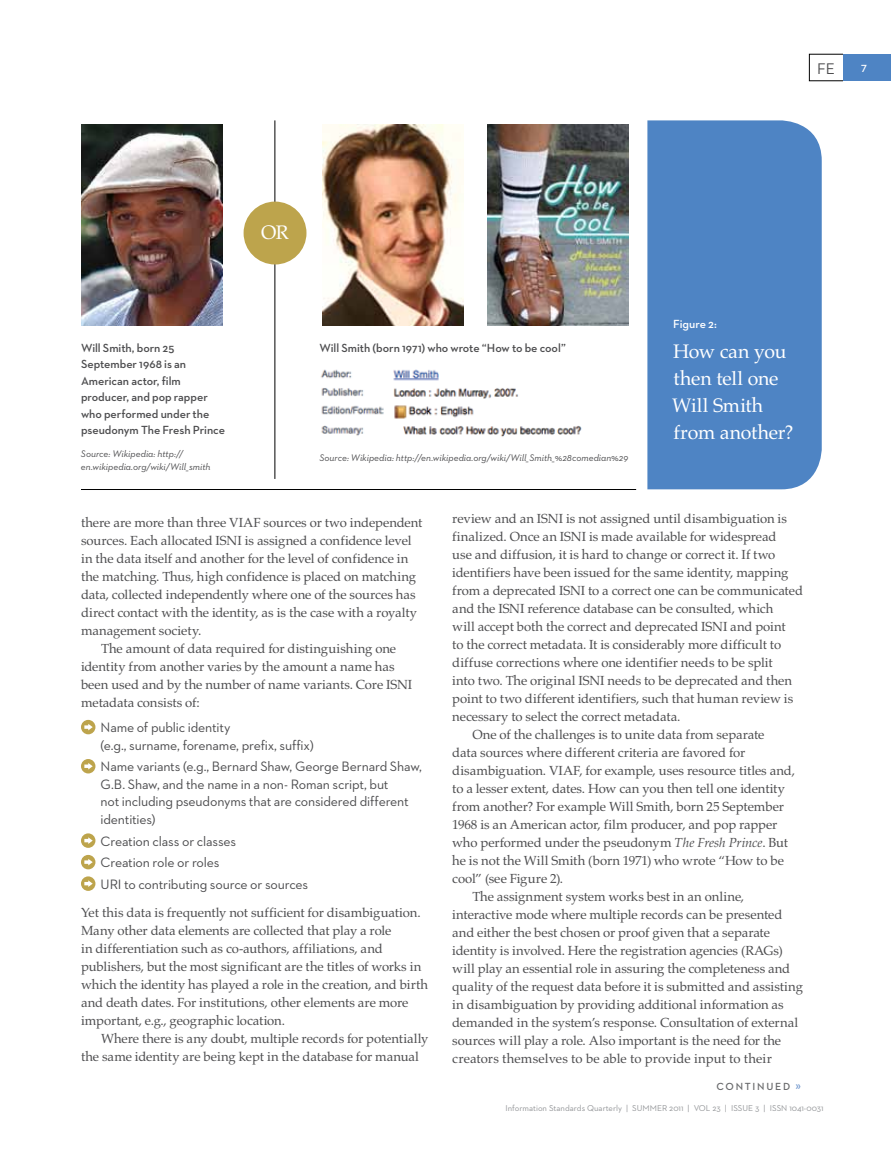
<style>
.page{position:relative;width:891px;height:1161px;background:#fff}
.page>*{position:absolute;margin:0;border:0;box-sizing:border-box;transform-origin:0 0}
.t1{font:19.5px/27px "Palatino";letter-spacing:-.015em;color:#fff}
.t2{font:15.75px "Neutraface 2 Text";color:#4d4d4f}
.t3{font:13.8px/17.5px "Neutraface 2 Text";letter-spacing:-.015em;color:#4d4d4f}
.t4{font:13.2px/18px "Palatino";letter-spacing:-.005em;color:#4d4d4f}
.t5{font:600 12px/16.5px "Neutraface 2 Text";letter-spacing:-.005em;color:#4d4d4f}
.t6{font:600 12px "Neutraface 2 Text";color:#fff}
.t7{font:600 10.5px "Neutraface 2 Text";letter-spacing:.155em;color:#696a6c}
.t8{font:600 10.5px "Neutraface 2 Text";color:#fff}
.t9{font:italic 9.75px/13.5px "Neutraface 2 Text";color:#4d4d4f}
.t10{font:8.7px "Neutraface 2 Text";color:#939598}
.s1{font-style:italic}
.s2{font-weight:400;font-size:13.8px;color:#6891cb}
</style>
<div class="page">
<div style="left:81px;top:720px;width:14px;height:14px;background:#bda44c;border-radius:50%"></div>
<svg style="left:84px;top:724px;width:9px;height:6px"></svg>
<div style="left:81px;top:759px;width:14px;height:14px;background:#bda44c;border-radius:50%"></div>
<svg style="left:84px;top:763px;width:9px;height:7px"></svg>
<div style="left:81px;top:833px;width:14px;height:15px;background:#bda44c;border-radius:50%"></div>
<svg style="left:84px;top:837px;width:9px;height:7px"></svg>
<div style="left:81px;top:855px;width:14px;height:14px;background:#bda44c;border-radius:50%"></div>
<svg style="left:84px;top:859px;width:9px;height:6px"></svg>
<div style="left:81px;top:876px;width:14px;height:15px;background:#bda44c;border-radius:50%"></div>
<svg style="left:84px;top:880px;width:9px;height:7px"></svg>
<hr style="left:81px;top:489px;width:555px;height:1px;background:#000">
<img style="left:81px;top:124px;width:141px;height:202px">
<img style="left:322px;top:124px;width:141px;height:202px">
<img style="left:488px;top:124px;width:141px;height:202px">
<hr style="left:275px;top:120px;width:1px;height:359px;background:#000">
<img style="left:320px;top:369px;width:262px;height:68px">
<div style="left:244px;top:202px;width:62px;height:62px;background:#bda44c;border-radius:50%"></div>
<div style="left:647px;top:120px;width:175px;height:369px;background:#4e84c4"></div>
<div style="left:843px;top:54px;width:48px;height:27px;background:#4e84c4"></div>
<p class="t2" style="left:817px;top:58px;width:19px">fe</p>
<p class="t8" style="left:861px;top:61px;width:7px">7</p>
<h1 class="t1" style="left:261px;top:219px;width:29px">OR</h1>
<p class="t5" style="left:81px;top:339px;width:146px">Will Smith, born 25<br>September 1968 is an<br>American actor, film producer, and pop rapper who performed under the pseudonym The Fresh Prince</p>
<p class="t5" style="left:320px;top:339px;width:248px">Will Smith (born 1971) who wrote “How to be cool”</p>
<p class="t9" style="left:320px;top:451px;width:310px">Source: Wikipedia: http://en.wikipedia.org/wiki/Will_Smith_%28comedian%29</p>
<p class="t9" style="left:81px;top:446px;width:131px">Source: Wikipedia: http:// en.wikipedia.org/wiki/Will_smith</p>
<p class="t6" style="left:673px;top:316px;width:45px">Figure 2:</p>
<h1 class="t1" style="left:672px;top:338px;width:123px">How can you then tell one<br>Will Smith from another?</h1>
<p class="t4" style="left:81px;top:514px;width:343px">there are more than three VIAF sources or two independent</p>
<p class="t4" style="left:81px;top:532px;width:332px">sources. Each allocated ISNI is assigned a confidence level</p>
<p class="t4" style="left:81px;top:550px;width:329px">in the data itself and another for the level of confidence in</p>
<p class="t4" style="left:81px;top:568px;width:337px">the matching. Thus, high confidence is placed on matching</p>
<p class="t4" style="left:81px;top:586px;width:336px">data, collected independently where one of the sources has</p>
<p class="t4" style="left:81px;top:604px;width:338px">direct contact with the identity, as is the case with a royalty</p>
<p class="t4" style="left:81px;top:622px;width:122px">management society.</p>
<p class="t4" style="left:101px;top:640px;width:296px">The amount of data required for distinguishing one</p>
<p class="t4" style="left:81px;top:658px;width:315px">identity from another varies by the amount a name has</p>
<p class="t4" style="left:81px;top:676px;width:333px">been used and by the number of name variants. Core ISNI</p>
<p class="t4" style="left:81px;top:694px;width:120px">metadata consists of:</p>
<p class="t3" style="left:101px;top:718px;width:215px">Name of public identity<br>(e.g., surname, forename, prefix, suffix)</p>
<p class="t3" style="left:101px;top:758px;width:323px">Name variants (e.g., Bernard Shaw, George Bernard Shaw, G.B. Shaw, and the name in a non- Roman script, but<br>not including pseudonyms that are considered different identities)</p>
<p class="t3" style="left:101px;top:830px;width:209px;line-height:21.5px">Creation class or classes<br>Creation role or roles<br>UR I to contributing source or sources</p>
<p class="t4" style="left:81px;top:904px;width:349px">Yet this data is frequently not sufficient for disambiguation.<br>Many other data elements are collected that play a role<br>in differentiation such as co-authors, affiliations, and publishers, but the most significant are the titles of works in which the identity has played a role in the creation, and birth and death dates. For institutions, other elements are more important, e.g., geographic location.</p>
<p class="t4" style="left:81px;top:1030px;width:349px;text-indent:20px">Where there is any doubt, multiple records for potentially the same identity are being kept in the database for manual</p>
<p class="t4" style="left:452px;top:510px;width:336px">review and an ISNI is not assigned until disambiguation is</p>
<p class="t4" style="left:452px;top:528px;width:326px">finalized. Once an ISNI is made available for widespread</p>
<p class="t4" style="left:452px;top:546px;width:325px">use and diffusion, it is hard to change or correct it. If two</p>
<p class="t4" style="left:452px;top:564px;width:338px">identifiers have been issued for the same identity, mapping</p>
<p class="t4" style="left:452px;top:582px;width:352px">from a deprecated ISNI to a correct one can be communicated</p>
<p class="t4" style="left:452px;top:600px;width:323px">and the ISNI reference database can be consulted, which</p>
<p class="t4" style="left:452px;top:618px;width:335px">will accept both the correct and deprecated ISNI and point</p>
<p class="t4" style="left:452px;top:636px;width:330px">to the correct metadata. It is considerably more difficult to</p>
<p class="t4" style="left:452px;top:654px;width:322px">diffuse corrections where one identifier needs to be split</p>
<p class="t4" style="left:452px;top:672px;width:341px">into two. The original ISNI needs to be deprecated and then</p>
<p class="t4" style="left:452px;top:690px;width:343px">point to two different identifiers, such that human review is</p>
<p class="t4" style="left:452px;top:708px;width:230px">necessary to select the correct metadata.</p>
<p class="t4" style="left:473px;top:726px;width:293px">One of the challenges is to unite data from separate</p>
<p class="t4" style="left:452px;top:744px;width:295px">data sources where different criteria are favored for</p>
<p class="t4" style="left:452px;top:762px;width:344px">disambiguation. VIAF, for example, uses resource titles and,</p>
<p class="t4" style="left:452px;top:780px;width:334px">to a lesser extent, dates. How can you then tell one identity</p>
<p class="t4" style="left:452px;top:798px;width:333px">from another? For example Will Smith, born 25 September</p>
<p class="t4" style="left:452px;top:816px;width:327px">1968 is an American actor, film producer, and pop rapper</p>
<p class="t4" style="left:452px;top:834px;width:337px">who performed under the pseudonym <span class="s1">The Fresh Prince</span>. But</p>
<p class="t4" style="left:452px;top:852px;width:333px">he is not the Will Smith (born 1971) who wrote “How to be</p>
<p class="t4" style="left:452px;top:870px;width:112px">cool” (see Figure 2).</p>
<p class="t4" style="left:473px;top:888px;width:273px">The assignment system works best in an online,</p>
<p class="t4" style="left:452px;top:906px;width:332px">interactive mode where multiple records can be presented</p>
<p class="t4" style="left:452px;top:924px;width:319px">and either the best chosen or proof given that a separate</p>
<p class="t4" style="left:452px;top:942px;width:332px">identity is involved. Here the registration agencies (RAGs)</p>
<p class="t4" style="left:452px;top:960px;width:340px">will play an essential role in assuring the completeness and</p>
<p class="t4" style="left:452px;top:978px;width:352px">quality of the request data before it is submitted and assisting</p>
<p class="t4" style="left:452px;top:996px;width:333px">in disambiguation by providing additional information as</p>
<p class="t4" style="left:452px;top:1014px;width:347px">demanded in the system’s response. Consultation of external</p>
<p class="t4" style="left:452px;top:1032px;width:331px">sources will play a role. Also important is the need for the</p>
<p class="t4" style="left:452px;top:1050px;width:321px">creators themselves to be able to provide input to their</p>
<p class="t7" style="left:717px;top:1080px;width:86px">Conti nued <span class="s2">»</span></p>
<p class="t10" style="left:506px;top:1102px;width:139px">Information Standards Quarterly | SUMMER</p>
<p class="t10" style="left:669px;top:1102px;width:156px">2011 | VOL 23 | ISSUE 3 | ISSN 1041-0031</p>
</div>
